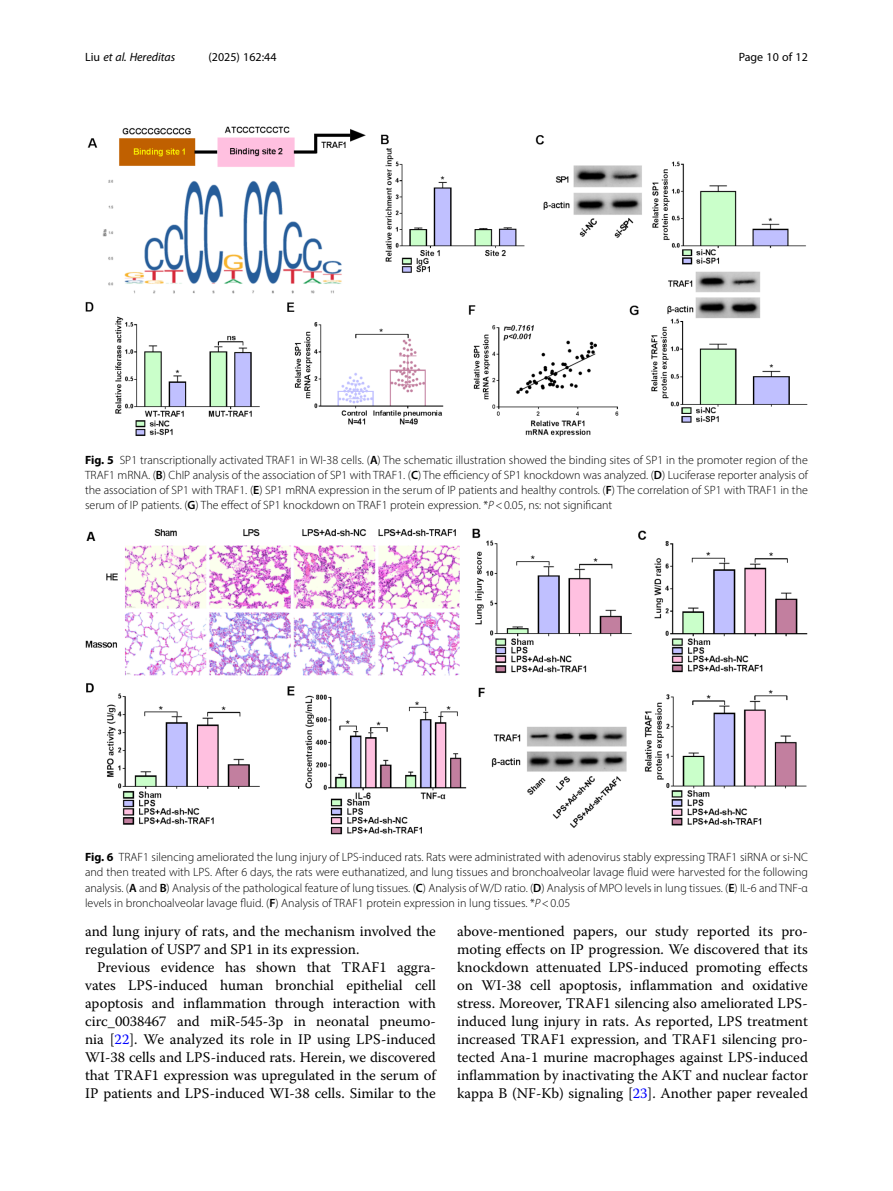
<style>
.page{position:relative;width:893px;height:1191px;background:#fff}
.page>*{position:absolute;margin:0;border:0;box-sizing:border-box;transform-origin:0 0}
.Body_Text_Indent{font:14.7px/18px "Warnock Pro";color:#000;text-align:justify}
.Body_Text{font:14.7px/18px "Warnock Pro";color:#000}
.Figure_Caption{font:300 12px/15px "Myriad Pro";color:#000;text-align:justify}
.t1{font:12px "Myriad Pro";color:#000}
.t2{font:italic 12px "Myriad Pro";color:#000}
.s1{font-style:normal}
.s2{font-weight:700}
.s3{font-weight:600}
.s4{font-style:italic}
.s5{color:#00f}
</style>
<div class="page">
<img style="left:85px;top:528px;width:723px;height:306px">
<img style="left:85px;top:126px;width:723px;height:311px">
<p class="t2" style="left:85px;top:50px;width:92px"><span class="s1">Liu</span> et al. Hereditas</p>
<p class="t1" style="left:208px;top:50px;width:70px">(2025) 162:44</p>
<p class="t1" style="left:739px;top:50px;width:71px">Page 10 of 12</p>
<p class="Figure_Caption" style="left:85px;top:452px;width:724px"><span class="s2">Fig. 5</span> SP1 transcriptionally activated TRAF1 in WI-38 cells. (<span class="s3">A</span>) The schematic illustration showed the binding sites of SP1 in the promoter region of the TRAF1 mRNA. (<span class="s3">B</span>) ChIP analysis of the association of SP1 with TRAF1. (<span class="s3">C</span>) The efficiency of SP1 knockdown was analyzed. (<span class="s3">D</span>) Luciferase reporter analysis of the association of SP1 with TRAF1. (<span class="s3">E</span>) SP1 mRNA expression in the serum of IP patients and healthy controls. (<span class="s3">F</span>) The correlation of SP1 with TRAF1 in the serum of IP patients. (<span class="s3">G</span>) The effect of SP1 knockdown on TRAF1 protein expression. *<span class="s4">P</span>&lt;0.05, ns: not significant</p>
<p class="Figure_Caption" style="left:85px;top:850px;width:724px"><span class="s2">Fig. 6</span> TRAF1 silencing ameliorated the lung injury of LPS-induced rats. Rats were administrated with adenovirus stably expressing TRAF1 siRNA or si-NC and then treated with LPS. After 6 days, the rats were euthanatized, and lung tissues and bronchoalveolar lavage fluid were harvested for the following analysis. (<span class="s3">A</span> and <span class="s3">B</span>) Analysis of the pathological feature of lung tissues. (<span class="s3">C</span>) Analysis of W/D ratio. (<span class="s3">D</span>) Analysis of MPO levels in lung tissues. (<span class="s3">E</span>) IL-6 and TNF-α levels in bronchoalveolar lavage fluid. (<span class="s3">F</span>) Analysis of TRAF1 protein expression in lung tissues. *<span class="s4">P</span>&lt;0.05</p>
<p class="Body_Text" style="left:85px;top:922px;width:352px">and lung injury of rats, and the mechanism involved the regulation of USP7 and SP1 in its expression.</p>
<p class="Body_Text_Indent" style="left:85px;top:958px;width:352px;text-indent:12px">Previous evidence has shown that TRAF1 aggra&shy;vates LPS-induced human bronchial epithelial cell apoptosis and inflammation through interaction with circ_0038467 and miR-545-3p in neonatal pneumo&shy;nia [<span class="s5">22</span>]. We analyzed its role in IP using LPS-induced WI-38 cells and LPS-induced rats. Herein, we discovered that TRAF1 expression was upregulated in the serum of IP patients and LPS-induced WI-38 cells. Similar to the</p>
<p class="Body_Text_Indent" style="left:457px;top:922px;width:352px">above-mentioned papers, our study reported its pro&shy;moting effects on IP progression. We discovered that its knockdown attenuated LPS-induced promoting effects on WI-38 cell apoptosis, inflammation and oxidative stress. Moreover, TRAF1 silencing also ameliorated LPS&shy;induced lung injury in rats. As reported, LPS treatment increased TRAF1 expression, and TRAF1 silencing pro&shy;tected Ana-1 murine macrophages against LPS-induced inflammation by inactivating the AKT and nuclear factor kappa B (NF-Κb) signaling [<span class="s5">23</span>]. Another paper revealed</p>
</div>
